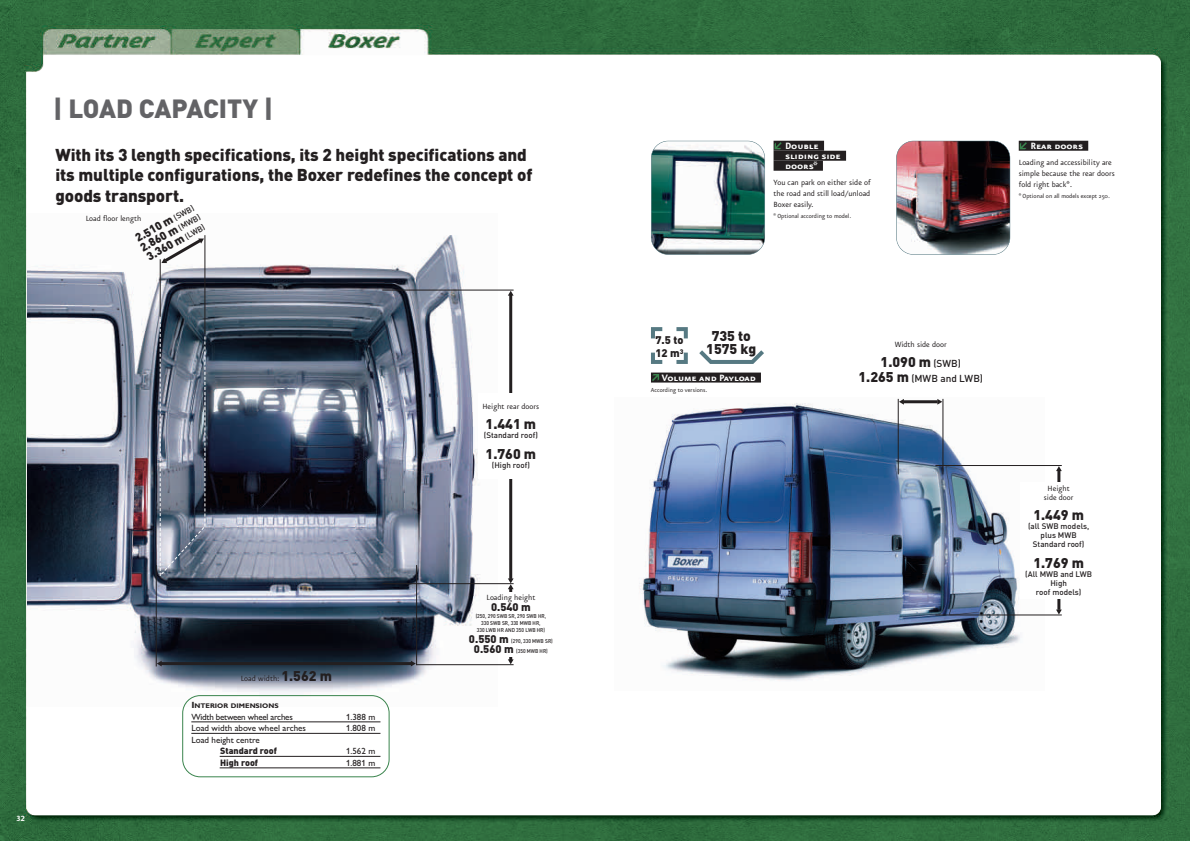
<style>
.page{position:relative;width:1190px;height:841px;background:#fff}
.page>*{position:absolute;margin:0;border:0;box-sizing:border-box;transform-origin:0 0}
.t1{font:900 26px "DIN";letter-spacing:-.005em;color:#636366}
.t2{font:900 17px/20.4px "DIN";letter-spacing:-.005em;color:#231f20}
.t3{font:900 14px/13px "DIN";color:#231f20;text-align:center}
.t4{font:900 11.5px/11px "DIN";color:#231f20;text-align:justify}
.t5{font:11px/10px "Eureka Sans Bold Caps";letter-spacing:-.01em;color:#fff}
.t6{font:900 11px/13px "DIN";color:#231f20}
.t7{font:500 10px "DIN";color:#231f20}
.t8{font:9px/11px "Eureka Sans";color:#231f20;text-align:justify}
.t9{font:9px "Gill Alt One";color:#231f20}
.t10{font:9px "Gill Alt One";letter-spacing:-.025em;color:#231f20}
.t11{font:900 9px "DIN";color:#231f20}
.t12{font:9px "Eureka Sans Bold Caps";color:#fff}
.t13{font:500 8px/9px "DIN";color:#231f20;text-align:center}
.t14{font:7px "Eureka Sans";color:#231f20}
.t15{font:700 6.8px "Gill Alt One";color:#231f20;scale:1.05 1}
.t16{font:500 5.5px/7px "DIN";color:#231f20;text-align:center;scale:.9 1}
.s1{font-weight:500;font-size:8px}
.s2{font-family:"DIN";font-weight:900;font-size:14px}
.s3{font-size:9px}
.s4{font-weight:900;font-size:11px}
.s5{font-weight:500;font-size:10px}
.s6{font-weight:900;font-size:14px}
</style>
<div class="page">
<img style="left:0;top:0;width:1190px;height:841px">
<img style="left:27px;top:214px;width:471px;height:492px">
<div style="left:614px;top:397px;width:430px;height:300px;background:#fff"></div>
<img style="left:639px;top:398px;width:405px;height:283px">
<svg style="left:182px;top:695px;width:208px;height:82px"></svg>
<hr style="left:191px;top:722px;width:189px;height:1px;background:#231f20">
<hr style="left:191px;top:733px;width:189px;height:1px;background:#231f20">
<hr style="left:220px;top:756px;width:160px;height:1px;background:#231f20">
<hr style="left:220px;top:768px;width:160px;height:1px;background:#231f20">
<hr style="left:509px;top:295px;width:3px;height:284px;background:#231f20">
<hr style="left:382px;top:290px;width:132px;height:1px;background:#231f20">
<hr style="left:382px;top:583px;width:132px;height:1px;background:#231f20">
<svg style="left:508px;top:291px;width:6px;height:5px"></svg>
<hr style="left:509px;top:589px;width:3px;height:71px;background:#231f20">
<hr style="left:416px;top:664px;width:98px;height:1px;background:#231f20">
<svg style="left:508px;top:578px;width:6px;height:11px"></svg>
<div style="left:478px;top:393px;width:66px;height:86px;background:#fff"></div>
<hr style="left:161px;top:662px;width:250px;height:3px;background:#231f20">
<hr style="left:416px;top:565px;width:1px;height:100px;background:#231f20">
<hr style="left:156px;top:565px;width:1px;height:101px;background:#231f20">
<svg style="left:411px;top:661px;width:5px;height:5px"></svg>
<svg style="left:157px;top:661px;width:5px;height:5px"></svg>
<div style="left:774px;top:141px;width:50px;height:10px;background:#231f20"></div>
<div style="left:774px;top:151px;width:72px;height:10px;background:#231f20"></div>
<div style="left:774px;top:161px;width:49px;height:10px;background:#231f20"></div>
<svg style="left:775px;top:142px;width:7px;height:7px"></svg>
<img style="left:896px;top:141px;width:114px;height:114px;border-radius:17px">
<div style="left:896px;top:141px;width:114px;height:114px;border:1px solid #567982;border-radius:18px"></div>
<img style="left:651px;top:141px;width:114px;height:114px;border-radius:17px">
<div style="left:651px;top:141px;width:114px;height:114px;border:1px solid #567982;border-radius:18px"></div>
<div style="left:1019px;top:141px;width:69px;height:10px;background:#231f20"></div>
<svg style="left:1020px;top:142px;width:7px;height:7px"></svg>
<div style="left:651px;top:373px;width:110px;height:10px;background:#231f20"></div>
<svg style="left:652px;top:374px;width:7px;height:7px"></svg>
<svg style="left:649px;top:325px;width:17px;height:17px"></svg>
<svg style="left:649px;top:349px;width:17px;height:17px"></svg>
<svg style="left:672px;top:325px;width:96px;height:41px"></svg>
<hr style="left:903px;top:400px;width:35px;height:3px;background:#231f20">
<hr style="left:898px;top:399px;width:1px;height:75px;background:#231f20">
<hr style="left:942px;top:399px;width:1px;height:75px;background:#231f20">
<svg style="left:937px;top:399px;width:5px;height:6px"></svg>
<svg style="left:899px;top:399px;width:5px;height:6px"></svg>
<hr style="left:1057px;top:470px;width:3px;height:140px;background:#231f20">
<hr style="left:935px;top:465px;width:127px;height:1px;background:#231f20">
<hr style="left:935px;top:614px;width:127px;height:1px;background:#231f20">
<svg style="left:1056px;top:466px;width:6px;height:5px"></svg>
<svg style="left:1056px;top:610px;width:6px;height:5px"></svg>
<div style="left:1020px;top:482px;width:77px;height:117px;background:#fff"></div>
<svg style="left:160px;top:319px;width:45px;height:257px;background:#6e7a8b"></svg>
<svg style="left:508px;top:659px;width:6px;height:5px"></svg>
<div style="left:507px;top:592px;width:7px;height:65px;background:#fff"></div>
<hr style="left:204px;top:235px;width:1px;height:99px;background:#231f20">
<svg style="left:161px;top:236px;width:44px;height:29px"></svg>
<hr style="left:160px;top:259px;width:1px;height:58px;background:#231f20">
<h1 class="t1" style="left:53px;top:99px;width:222px">| LOAD CAPACITY |</h1>
<h2 class="t2" style="left:55px;top:146px;width:479px">With its 3 length specifications, its 2 height specifications and its multiple configurations, the Boxer redefines the concept of goods transport.</h2>
<p class="t4" style="left:133px;top:236px;width:69px;rotate:-30deg">2.510 m <span class="s1">(SWB)<br></span>2.860 m <span class="s1">(MWB)<br></span>3.360 m <span class="s1">(LWB)</span></p>
<p class="t8" style="left:86px;top:212px;width:57px">Load floor length</p>
<p class="t12" style="left:16px;top:813px;width:11px">32</p>
<p class="t8" style="left:241px;top:672px;width:93px">Load width: <span class="s2">1.562 m</span></p>
<p class="t15" style="left:191px;top:704px;width:85px"><span class="s3">I</span>NTERIOR DIMENSIONS</p>
<p class="t10" style="left:191px;top:713px;width:103px">Width between wheel arches</p>
<p class="t9" style="left:346px;top:713px;width:31px">1.388 m</p>
<p class="t9" style="left:191px;top:725px;width:116px">Load width above wheel arches</p>
<p class="t9" style="left:346px;top:725px;width:31px">1.808 m</p>
<p class="t9" style="left:191px;top:736px;width:70px">Load height centre</p>
<p class="t11" style="left:220px;top:748px;width:58px">Standard roof</p>
<p class="t9" style="left:346px;top:748px;width:31px">1.562 m</p>
<p class="t11" style="left:220px;top:759px;width:40px">High roof</p>
<p class="t9" style="left:346px;top:759px;width:31px">1.881 m</p>
<p class="t8" style="left:483px;top:401px;width:58px">Height rear doors</p>
<h3 class="t3" style="left:486px;top:420px;width:52px">1.441 m</h3>
<p class="t13" style="left:484px;top:432px;width:56px">(Standard roof)</p>
<h3 class="t3" style="left:486px;top:449px;width:52px">1.760 m</h3>
<p class="t13" style="left:492px;top:461px;width:40px">(High roof)</p>
<p class="t8" style="left:486px;top:591px;width:50px">Loading height</p>
<p class="t6" style="left:491px;top:602px;width:41px">0.540 m</p>
<p class="t16" style="left:476px;top:613px;width:80px">(250, 290 SWB SR, 290 SWB HR,<br>330 SWB SR, 330 MWB HR,<br>330 LWB HR AND 350 LWB HR)</p>
<p class="t16" style="left:469px;top:637px;width:95px;line-height:10px"><span class="s4">0.550 m</span> (290, 330 MWB SR)<br><span class="s4">0.560 m</span> (350 MWB HR)</p>
<p class="t5" style="left:785px;top:141px;width:57px">Double sliding side doors*</p>
<p class="t8" style="left:774px;top:177px;width:99px">You can park on either side of the road and still load/unload Boxer easily.</p>
<p class="t14" style="left:774px;top:212px;width:79px">* Optional according to model.</p>
<p class="t5" style="left:1030px;top:141px;width:54px">Rear doors</p>
<p class="t8" style="left:1019px;top:157px;width:98px;text-align:left">Loading and accessibility are simple because the rear doors fold right back*.</p>
<p class="t14" style="left:1019px;top:192px;width:93px">* Optional on all models except 250.</p>
<p class="t6" style="left:656px;top:335px;width:29px">7.5 to<br>12 m<sup>3</sup></p>
<h3 class="t3" style="left:706px;top:331px;width:52px">735 to<br>1575 kg</h3>
<p class="t8" style="left:895px;top:338px;width:53px">Width side door</p>
<h3 class="t3" style="left:881px;top:357px;width:82px">1.090 m <span class="s5">(SWB)</span></h3>
<p class="t7" style="left:859px;top:375px;width:126px"><span class="s6">1.265 m</span> (MWB and LWB)</p>
<p class="t5" style="left:662px;top:372px;width:95px">Volume and Payload</p>
<p class="t14" style="left:651px;top:386px;width:58px">According to versions.</p>
<p class="t8" style="left:1044px;top:483px;width:31px;line-height:9px;text-align:center">Height side door</p>
<h3 class="t3" style="left:1033px;top:511px;width:52px">1.449 m</h3>
<p class="t13" style="left:1028px;top:523px;width:63px">(all SWB models, plus MWB<br>Standard roof)</p>
<h3 class="t3" style="left:1033px;top:558px;width:52px">1.769 m</h3>
<p class="t13" style="left:1025px;top:570px;width:68px">(All MWB and LWB<br>High<br>roof models)</p>
</div>
